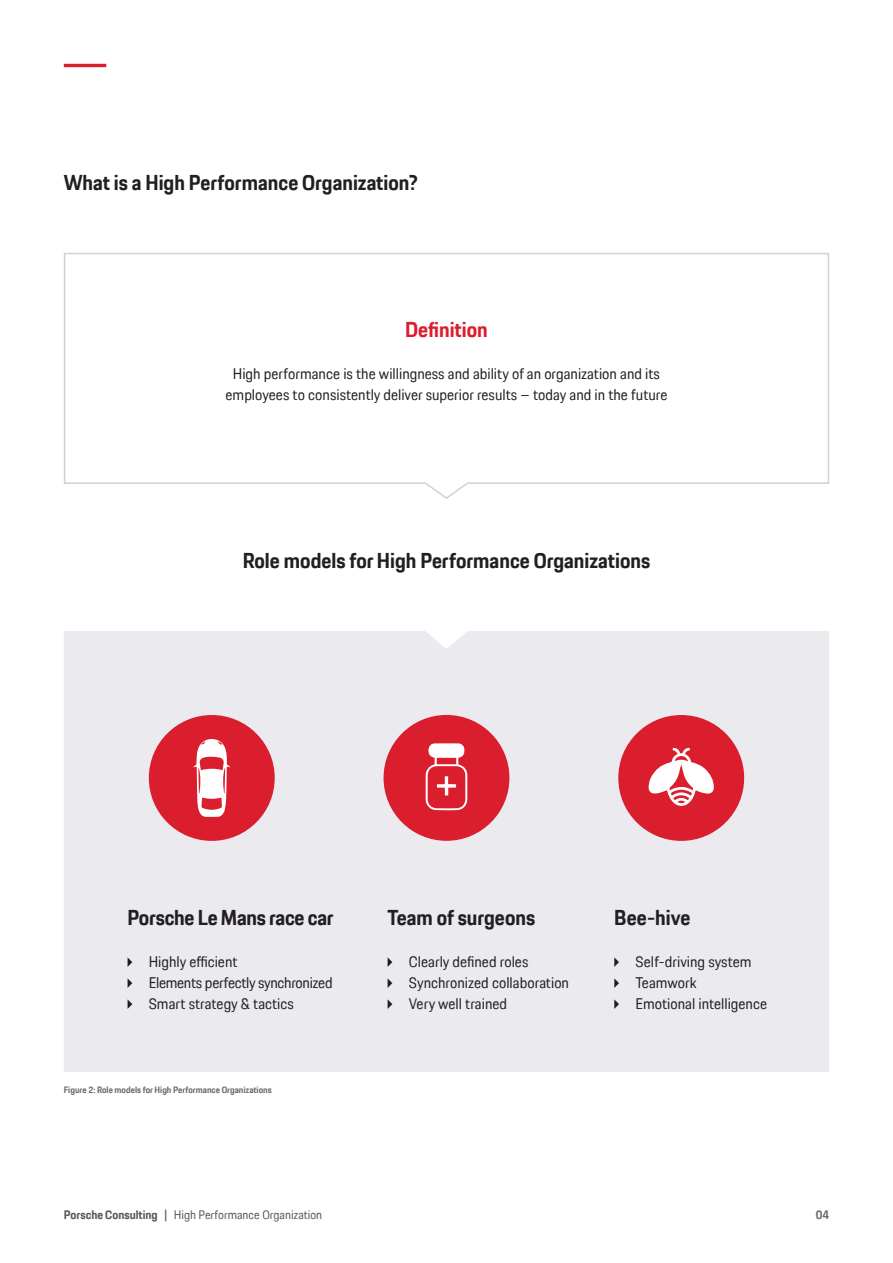
<style>
.page{position:relative;width:893px;height:1263px;background:#fff}
.page>*{position:absolute;margin:0;border:0;box-sizing:border-box;transform-origin:0 0}
.t1{font:700 21px "Porsche Next TT";color:#231f20}
.t2{font:700 21px "Porsche Next TT";color:#da1e2d}
.t3{font:15px/21px "Porsche Next TT";color:#231f20}
.t4{font:12px "Porsche Next TT";color:#57585a}
.t5{font:700 12px "Porsche Next TT";color:#696d74}
.t6{font:700 9px "Porsche Next TT";color:#696d74}
.s1{font-weight:700}
</style>
<div class="page">
<svg style="left:63px;top:253px;width:766px;height:246px"></svg>
<div style="left:64px;top:631px;width:765px;height:441px;background:#ebeaef"></div>
<hr style="left:64px;top:64px;width:42px;height:3px;background:#da1e2d">
<div style="left:618px;top:715px;width:126px;height:126px;background:#da1e2d;border-radius:50%"></div>
<svg style="left:648px;top:748px;width:66px;height:58px"></svg>
<div style="left:384px;top:715px;width:125px;height:126px;background:#da1e2d;border-radius:50%"></div>
<svg style="left:426px;top:743px;width:41px;height:67px"></svg>
<div style="left:149px;top:715px;width:126px;height:126px;background:#da1e2d;border-radius:50%"></div>
<svg style="left:193px;top:739px;width:37px;height:78px"></svg>
<svg style="left:128px;top:957px;width:4px;height:10px"></svg>
<svg style="left:128px;top:978px;width:4px;height:10px"></svg>
<svg style="left:128px;top:999px;width:4px;height:10px"></svg>
<svg style="left:388px;top:957px;width:4px;height:10px"></svg>
<svg style="left:388px;top:978px;width:4px;height:10px"></svg>
<svg style="left:388px;top:999px;width:4px;height:10px"></svg>
<svg style="left:614px;top:957px;width:5px;height:10px"></svg>
<svg style="left:614px;top:978px;width:5px;height:10px"></svg>
<svg style="left:614px;top:999px;width:5px;height:10px"></svg>
<h1 class="t1" style="left:64px;top:168px;width:355px">What is a High Performance Organization?</h1>
<h1 class="t2" style="left:405px;top:315px;width:84px">Definition</h1>
<p class="t3" style="left:226px;top:363px;width:443px;text-align:center">High performance is the willingness and ability of an organization and its employees to consistently deliver superior results – today and in the future</p>
<h1 class="t1" style="left:243px;top:546px;width:409px">Role models for High Performance Organizations</h1>
<h1 class="t1" style="left:128px;top:903px;width:207px">Porsche Le Mans race car</h1>
<p class="t3" style="left:149px;top:951px;width:185px">Highly efficient<br>Elements perfectly synchronized<br>Smart strategy &amp; tactics</p>
<p class="t6" style="left:64px;top:1084px;width:209px">Figure 2: Role models for High Performance Organizations</p>
<h1 class="t1" style="left:388px;top:903px;width:149px">Team of surgeons</h1>
<p class="t3" style="left:409px;top:951px;width:162px">Clearly defined roles<br>Synchronized collaboration<br>Very well trained</p>
<h1 class="t1" style="left:614px;top:903px;width:77px">Bee-hive</h1>
<p class="t3" style="left:636px;top:951px;width:133px">Self-driving system<br>Teamwork<br>Emotional intelligence</p>
<p class="t4" style="left:64px;top:1207px;width:260px"><span class="s1">Porsche Consulting |</span> High Performance Organization</p>
<p class="t5" style="left:816px;top:1207px;width:15px">04</p>
</div>
